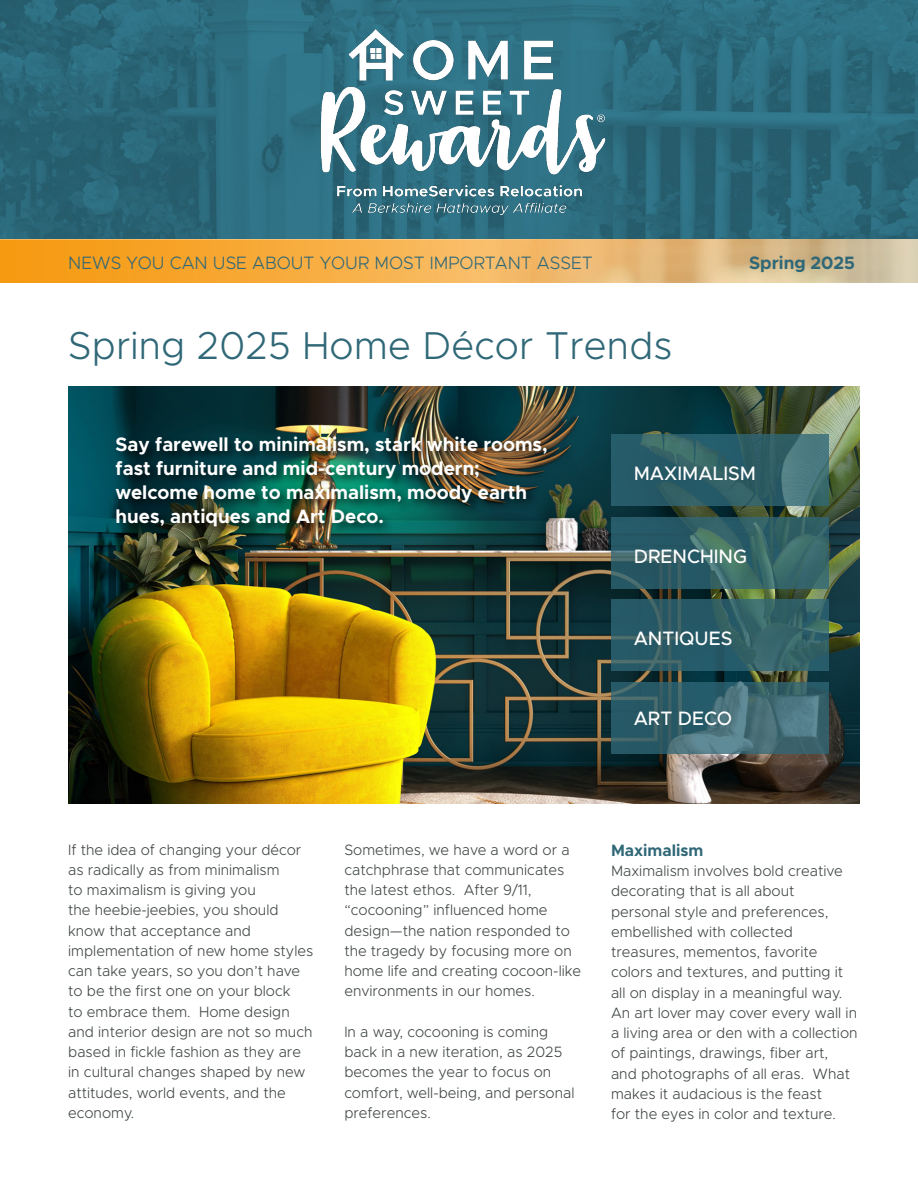
<style>
.page{position:relative;width:918px;height:1188px;background:#fff}
.page>*{position:absolute;margin:0;border:0;box-sizing:border-box;transform-origin:0 0}
.t1{font:300 39px "Metropolis";letter-spacing:.005em;color:#306878}
.t2{font:700 19.5px/24px "Metropolis";color:#fff}
.t3{font:500 19.5px "Metropolis";color:#fff}
.t4{font:300 18px "Metropolis";color:#306878}
.t5{font:700 18px "Metropolis";color:#306878}
.t6{font:700 16.5px "Metropolis";color:#306878}
.t7{font:300 15px/20.2px "Metropolis";color:#3f4643}
</style>
<div class="page">
<img style="left:68px;top:386px;width:791px;height:418px">
<img style="left:0;top:0;width:918px;height:240px">
<img style="left:632px;top:240px;width:286px;height:43px">
<img style="left:304px;top:25px;width:316px;height:197px">
<div style="left:0;top:240px;width:632px;height:43px;background:linear-gradient(to right,#f9990b,#f3c17e)"></div>
<svg style="left:611px;top:434px;width:217px;height:72px;background:#32636b"></svg>
<svg style="left:611px;top:517px;width:217px;height:72px;background:#346368"></svg>
<svg style="left:611px;top:599px;width:217px;height:72px;background:#2f5f67"></svg>
<svg style="left:611px;top:682px;width:217px;height:72px;background:#3c6772"></svg>
<div style="left:114px;top:433px;width:445px;height:106px;background:#000;opacity:.75"></div>
<p class="t4" style="left:68px;top:251px;width:526px">NEWS YOU CAN USE ABOUT YOUR MOST IMPORTANT ASSET</p>
<p class="t5" style="left:749px;top:251px;width:107px">Spring 2025</p>
<h1 class="t1" style="left:68px;top:322px;width:606px">Spring 2025 Home Décor Trends</h1>
<h2 class="t2" style="left:116px;top:432px;width:434px">Say farewell to minimalism, stark white rooms, fast furniture and mid-century modern; welcome home to maximalism, moody earth hues, antiques and Art Deco.</h2>
<h2 class="t3" style="left:634px;top:461px;width:124px">MAXIMALISM</h2>
<h2 class="t3" style="left:634px;top:544px;width:115px">DRENCHING</h2>
<h2 class="t3" style="left:634px;top:626px;width:100px">ANTIQUES</h2>
<h2 class="t3" style="left:634px;top:706px;width:100px">ART DECO</h2>
<p class="t7" style="left:68px;top:839px;width:247px">If the idea of changing your décor as radically as from minimalism<br>to maximalism is giving you<br>the heebie-jeebies, you should know that acceptance and implementation of new home styles can take years, so you don’t have to be the first one on your block<br>to embrace them. Home design and interior design are not so much based in fickle fashion as they are in cultural changes shaped by new attitudes, world events, and the economy.</p>
<p class="t7" style="left:344px;top:839px;width:238px">Sometimes, we have a word or a catchphrase that communicates the latest ethos. After 9/11, “cocooning” influenced home design—the nation responded to the tragedy by focusing more on home life and creating cocoon-like environments in our homes.</p>
<p class="t7" style="left:344px;top:1022px;width:232px">In a way, cocooning is coming back in a new iteration, as 2025 becomes the year to focus on comfort, well-being, and personal preferences.</p>
<p class="t6" style="left:611px;top:840px;width:94px">Maximalism</p>
<p class="t7" style="left:611px;top:861px;width:248px">Maximalism involves bold creative decorating that is all about<br>personal style and preferences, embellished with collected treasures, mementos, favorite colors and textures, and putting it all on display in a meaningful way.<br>An art lover may cover every wall in a living area or den with a collection of paintings, drawings, fiber art, and photographs of all eras. What makes it audacious is the feast<br>for the eyes in color and texture.</p>
</div>
